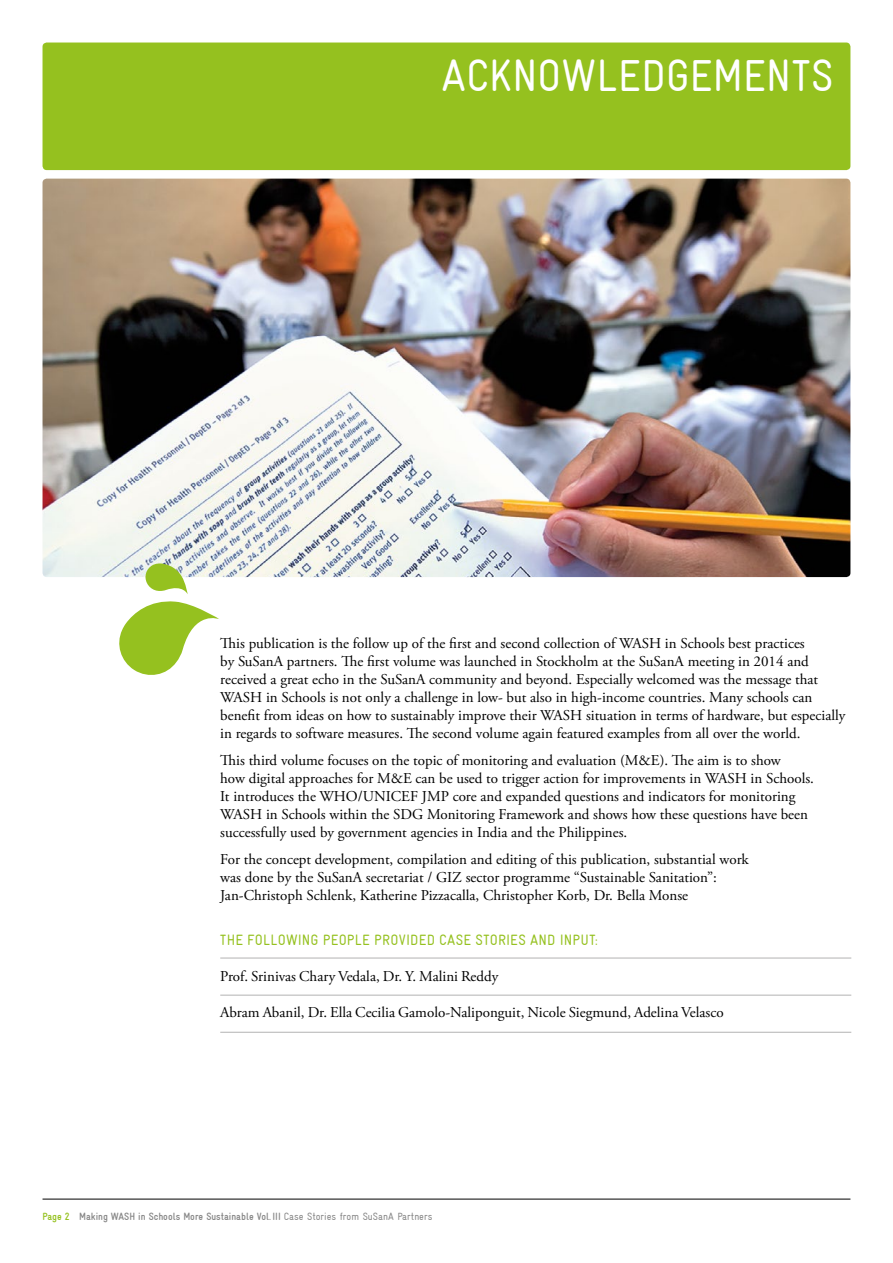
<style>
.page{position:relative;width:893px;height:1263px;background:#fff}
.page>*{position:absolute;margin:0;border:0;box-sizing:border-box;transform-origin:0 0}
.t1{font:45px "Gravur Condensed";letter-spacing:.005em;color:#fff}
.t2{font:15px/18px "Adobe Garamond Pro";color:#000}
.t3{font:15px "Gravur Condensed";letter-spacing:.015em;color:#95c11f}
.t4{font:700 10.5px "Gravur Condensed";color:#878787}
.s1{color:#95c11f}
.s2{font-weight:400}
</style>
<div class="page">
<img style="left:43px;top:179px;width:807px;height:398px">
<div style="left:43px;top:43px;width:807px;height:127px;background:#95c11f;border-radius:4px"></div>
<hr style="left:43px;top:1199px;width:807px;height:1px;background:#000">
<svg style="left:116px;top:563px;width:103px;height:112px"></svg>
<hr style="left:220px;top:958px;width:631px;height:1px;background:#b3b2b2">
<hr style="left:220px;top:995px;width:631px;height:1px;background:#b3b2b2">
<hr style="left:220px;top:1032px;width:631px;height:1px;background:#b3b2b2">
<h1 class="t1" style="left:442px;top:51px;width:393px">ACKNOWLEDGEMENTS</h1>
<p class="t2" style="left:220px;top:635px;width:627px">This publication is the follow up of the first and second collection of WASH in Schools best practices<br>by SuSanA partners. The first volume was launched in Stockholm at the SuSanA meeting in 2014 and received a great echo in the SuSanA community and beyond. Especially welcomed was the message that WASH in Schools is not only a challenge in low- but also in high-income countries. Many schools can benefit from ideas on how to sustainably improve their WASH situation in terms of hardware, but especially in regards to software measures. The second volume again featured examples from all over the world.</p>
<p class="t2" style="left:220px;top:752px;width:595px">This third volume focuses on the topic of monitoring and evaluation (M&amp;E). The aim is to show<br>how digital approaches for M&amp;E can be used to trigger action for improvements in WASH in Schools.<br>It introduces the WHO/UNICEF JMP core and expanded questions and indicators for monitoring WASH in Schools within the SDG Monitoring Framework and shows how these questions have been successfully used by government agencies in India and the Philippines.</p>
<p class="t2" style="left:220px;top:851px;width:530px">For the concept development, compilation and editing of this publication, substantial work was done by the SuSanA secretariat / GIZ sector programme “Sustainable Sanitation”:<br>Jan-Christoph Schlenk, Katherine Pizzacalla, Christopher Korb, Dr. Bella Monse</p>
<p class="t3" style="left:220px;top:931px;width:379px">THE FOLLOWING PEOPLE PROVIDED CASE STORIES AND INPUT:</p>
<p class="t2" style="left:220px;top:968px;width:280px">Prof. Srinivas Chary Vedala, Dr. Y. Malini Reddy</p>
<p class="t2" style="left:220px;top:1004px;width:505px">Abram Abanil, Dr. Ella Cecilia Gamolo-Naliponguit, Nicole Siegmund, Adelina Velasco</p>
<p class="t4" style="left:43px;top:1211px;width:391px"><span class="s1">Page 2</span> Making WASH in Schools More Sustainable Vol.III <span class="s2">Case Stories from SuSanA Partners</span></p>
</div>
